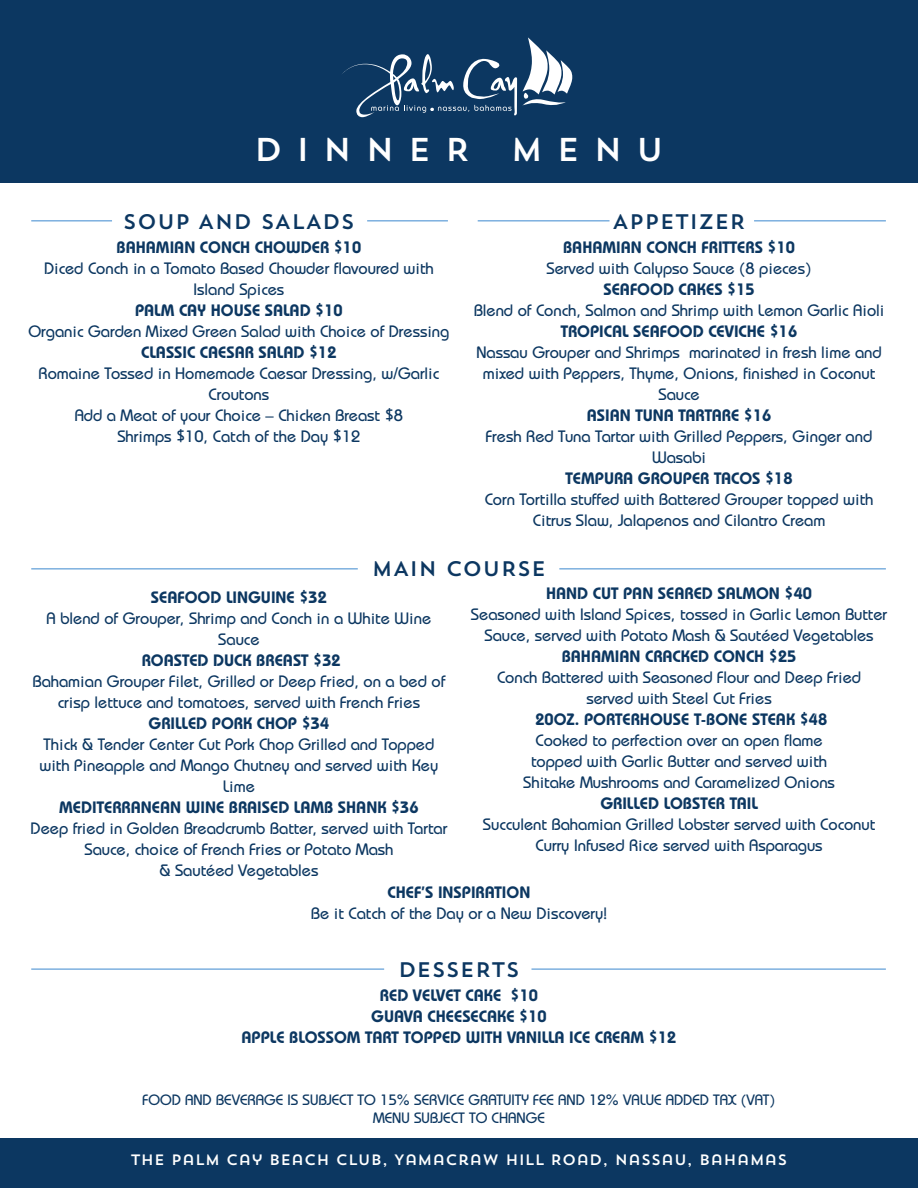
<style>
.page{position:relative;width:918px;height:1188px;background:#fff}
.page>*{position:absolute;margin:0;border:0;box-sizing:border-box;transform-origin:0 0}
.t1{font:32.85px "Trend Sans One";letter-spacing:.4em;color:#fff}
.t2{font:21px "Trend Sans One";color:#0c3761}
.t3{font:500 16.5px/21px "Bauhaus";color:#0c3761;text-align:center}
.t4{font:600 16.5px/21px "Bauhaus";color:#0c3761;text-align:center}
.t5{font:500 15px/18px "Bauhaus";color:#0c3761;text-align:center}
.t6{font:15px "Trend Sans One";color:#fff}
</style>
<div class="page">
<div style="left:0;top:0;width:918px;height:183px;background:#0c3761"></div>
<svg style="left:342px;top:37px;width:230px;height:80px"></svg>
<div style="left:0;top:1138px;width:918px;height:50px;background:#0c3761"></div>
<hr style="left:31px;top:568px;width:327px;height:2px;background:#7db0df">
<hr style="left:31px;top:220px;width:81px;height:2px;background:#7db0df">
<hr style="left:367px;top:220px;width:81px;height:2px;background:#7db0df">
<hr style="left:31px;top:968px;width:353px;height:2px;background:#7db0df">
<hr style="left:559px;top:568px;width:327px;height:2px;background:#7db0df">
<hr style="left:754px;top:220px;width:132px;height:2px;background:#7db0df">
<hr style="left:478px;top:220px;width:132px;height:2px;background:#7db0df">
<hr style="left:531px;top:968px;width:355px;height:2px;background:#7db0df">
<h1 class="t1" style="left:254px;top:128px;width:412px">DINNER MENU</h1>
<p class="t2" style="left:123px;top:208px;width:233px">SOUP AND SALADS</p>
<p class="t4" style="left:117px;top:236px;width:246px">BAHAMIAN CONCH CHOWDER $10</p>
<p class="t3" style="left:44px;top:257px;width:391px">Diced Conch in a Tomato Based Chowder flavoured with<br>Island Spices</p>
<p class="t4" style="left:135px;top:299px;width:209px">PALM CAY HOUSE SALAD $10</p>
<p class="t3" style="left:28px;top:320px;width:422px">Organic Garden Mixed Green Salad with Choice of Dressing</p>
<p class="t4" style="left:141px;top:341px;width:197px">CLASSIC CAESAR SALAD $12</p>
<p class="t3" style="left:39px;top:362px;width:402px">Romaine Tossed in Homemade Caesar Dressing, w/Garlic Croutons<br>Add a Meat of your Choice – Chicken Breast $8<br>Shrimps $10, Catch of the Day $12</p>
<p class="t2" style="left:612px;top:208px;width:135px">APPETIZER</p>
<p class="t4" style="left:563px;top:236px;width:233px">BAHAMIAN CONCH FRITTERS $10</p>
<p class="t3" style="left:547px;top:257px;width:267px">Served with Calypso Sauce (8 pieces)</p>
<p class="t4" style="left:603px;top:278px;width:153px">SEAFOOD CAKES $15</p>
<p class="t3" style="left:474px;top:299px;width:412px">Blend of Conch, Salmon and Shrimp with Lemon Garlic Aioli</p>
<p class="t4" style="left:561px;top:320px;width:238px">TROPICAL SEAFOOD CEVICHE $16</p>
<p class="t3" style="left:476px;top:341px;width:407px">Nassau Grouper and Shrimps marinated in fresh lime and mixed with Peppers, Thyme, Onions, finished in Coconut<br>Sauce</p>
<p class="t4" style="left:587px;top:404px;width:186px">ASIAN TUNA TARTARE $16</p>
<p class="t3" style="left:486px;top:425px;width:388px">Fresh Red Tuna Tartar with Grilled Peppers, Ginger and<br>Wasabi</p>
<p class="t4" style="left:566px;top:467px;width:229px">TEMPURA GROUPER TACOS $18</p>
<p class="t3" style="left:485px;top:488px;width:390px">Corn Tortilla stuffed with Battered Grouper topped with<br>Citrus Slaw, Jalapenos and Cilantro Cream</p>
<p class="t2" style="left:372px;top:555px;width:176px">MAIN COURSE</p>
<p class="t4" style="left:151px;top:586px;width:178px">SEAFOOD LINGUINE $32</p>
<p class="t3" style="left:47px;top:607px;width:386px">A blend of Grouper, Shrimp and Conch in a White Wine<br>Sauce</p>
<p class="t4" style="left:142px;top:649px;width:200px">ROASTED DUCK BREAST $32</p>
<p class="t3" style="left:33px;top:670px;width:414px">Bahamian Grouper Filet, Grilled or Deep Fried, on a bed of crisp lettuce and tomatoes, served with French Fries</p>
<p class="t4" style="left:149px;top:712px;width:182px">GRILLED PORK CHOP $34</p>
<p class="t3" style="left:39px;top:733px;width:400px">Thick &amp; Tender Center Cut Pork Chop Grilled and Topped with Pineapple and Mango Chutney and served with Key<br>Lime</p>
<p class="t4" style="left:59px;top:796px;width:361px">MEDITERRANEAN WINE BRAISED LAMB SHANK $36</p>
<p class="t3" style="left:31px;top:817px;width:418px">Deep fried in Golden Breadcrumb Batter, served with Tartar<br>Sauce, choice of French Fries or Potato Mash<br>&amp; Sautéed Vegetables</p>
<p class="t4" style="left:546px;top:583px;width:267px">HAND CUT PAN SEARED SALMON $40</p>
<p class="t3" style="left:471px;top:604px;width:418px">Seasoned with Island Spices, tossed in Garlic Lemon Butter<br>Sauce, served with Potato Mash &amp; Sautéed Vegetables</p>
<p class="t4" style="left:562px;top:646px;width:236px">BAHAMIAN CRACKED CONCH $25</p>
<p class="t3" style="left:497px;top:667px;width:366px">Conch Battered with Seasoned Flour and Deep Fried served with Steel Cut Fries</p>
<p class="t4" style="left:535px;top:709px;width:293px">20OZ. PORTERHOUSE T-BONE STEAK $48</p>
<p class="t3" style="left:523px;top:730px;width:313px">Cooked to perfection over an open flame topped with Garlic Butter and served with<br>Shitake Mushrooms and Caramelized Onions</p>
<p class="t4" style="left:600px;top:793px;width:159px">GRILLED LOBSTER TAIL</p>
<p class="t3" style="left:483px;top:814px;width:394px">Succulent Bahamian Grilled Lobster served with Coconut<br>Curry Infused Rice served with Asparagus</p>
<p class="t4" style="left:388px;top:882px;width:144px">CHEF’S INSPIRATION</p>
<p class="t3" style="left:311px;top:903px;width:298px">Be it Catch of the Day or a New Discovery!</p>
<p class="t2" style="left:398px;top:956px;width:123px">DESSERTS</p>
<p class="t4" style="left:242px;top:984px;width:436px">RED VELVET CAKE $10<br>GUAVA CHEESECAKE $10<br>APPLE BLOSSOM TART TOPPED WITH VANILLA ICE CREAM $12</p>
<p class="t5" style="left:143px;top:1091px;width:634px">FOOD AND BEVERAGE IS SUBJECT TO 15% SERVICE GRATUITY FEE AND 12% VALUE ADDED TAX (VAT)<br>MENU SUBJECT TO CHANGE</p>
<p class="t6" style="left:130px;top:1150px;width:659px">THE PALM CAY BEACH CLUB, YAMACRAW HILL ROAD, NASSAU, BAHAMAS</p>
</div>
